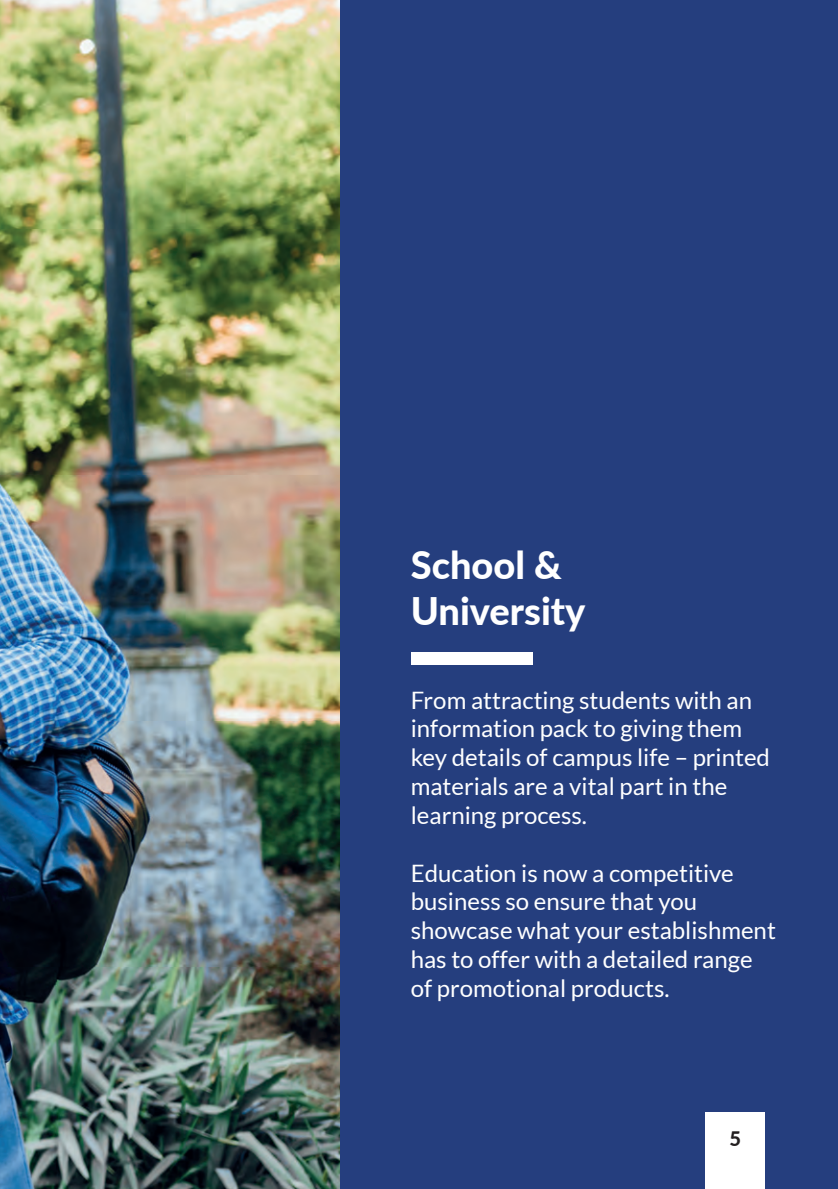
<style>
.page{position:relative;width:838px;height:1189px;background:#fff}
.page>*{position:absolute;margin:0;border:0;box-sizing:border-box;transform-origin:0 0}
.t1{font:800 38px/45.6px "Lato";color:#fff}
.t2{font:24px/28.8px "Lato";color:#fff}
.t3{font:800 20px "Lato";color:#231f20}
</style>
<div class="page">
<div style="left:337px;top:0;width:501px;height:1188px;background:#253e7e"></div>
<img style="left:0;top:0;width:340px;height:1188px">
<div style="left:411px;top:652px;width:122px;height:12px;background:#fff"></div>
<div style="left:705px;top:1112px;width:60px;height:76px;background:#fff"></div>
<h1 class="t1" style="left:411px;top:540px;width:176px">School &amp;<br>University</h1>
<p class="t2" style="left:411px;top:685px;width:361px">From attracting students with an information pack to giving them key details of campus life – printed materials are a vital part in the learning process.</p>
<p class="t2" style="left:411px;top:858px;width:367px">Education is now a competitive business so ensure that you showcase what your establishment has to offer with a detailed range of promotional products.</p>
<p class="t3" style="left:729px;top:1123px;width:13px">5</p>
</div>
